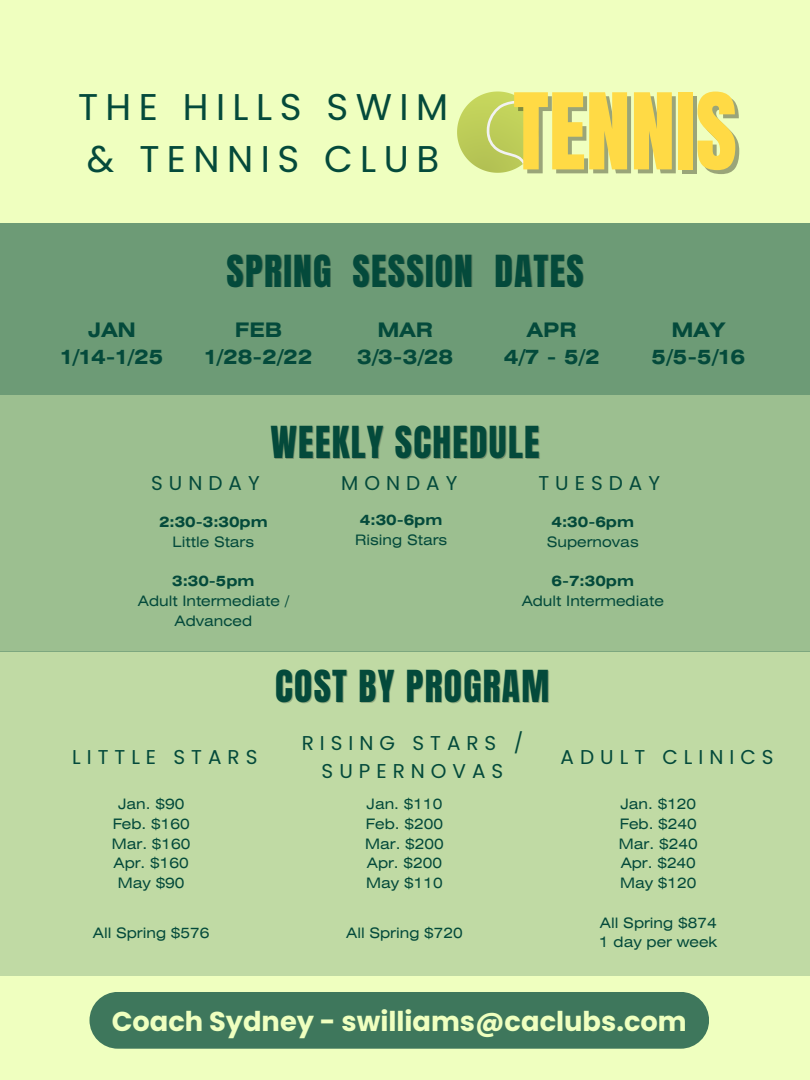
<style>
.page{position:relative;width:810px;height:1080px;background:#efffbf}
.page>*{position:absolute;margin:0;border:0;box-sizing:border-box;transform-origin:0 0}
.t1{font:89.81px "Anton";color:#ffda45}
.t2{font:37.5px "Anton";letter-spacing:.035em;color:#044a3b}
.t3{font:37.19px/51.9px "Poppins";letter-spacing:.2em;color:#044a3b}
.t4{font:700 27.31px "Poppins";color:#efffbf}
.t5{font:20px/27.6px "Poppins";letter-spacing:.3em;color:#044a3b;text-align:center}
.t6{font:700 20px "Helios Ext";color:#044a3b}
.t7{font:14.38px/19.7px "Helios Ext";color:#044a3b;text-align:center}
.t8{font:700 14.38px "Helios Ext";color:#044a3b}
.s1{color:rgb(0 0 0/.24)}
</style>
<div class="page">
<div style="left:0;top:223px;width:810px;height:172px;background:#6d9b76"></div>
<svg style="left:457px;top:91px;width:81px;height:82px"></svg>
<div style="left:0;top:395px;width:810px;height:256px;background:#9cbf90"></div>
<div style="left:0;top:651px;width:810px;height:325px;background:#c0daa4"></div>
<div style="left:89px;top:992px;width:620px;height:57px;background:#3e775c;border-radius:28px"></div>
<p class="t3" style="left:78px;top:81px;width:372px">THE HILLS SWIM &amp; TENNIS CLUB</p>
<h2 class="t1" style="left:513px;top:67px;width:225px">TENNIS</h2>
<p class="t6" style="left:88px;top:322px;width:50px">JAN</p>
<p class="t6" style="left:61px;top:350px;width:104px">1/14-1/25</p>
<h1 class="t2" style="left:227px;top:244px;width:106px">SPRING</h1>
<h2 class="t2" style="left:353px;top:244px;width:233px">SESSION <span class="s1">DATES</span></h2>
<p class="t6" style="left:235px;top:322px;width:49px">FEB</p>
<p class="t6" style="left:205px;top:350px;width:110px">1/28-2/22</p>
<p class="t6" style="left:377px;top:322px;width:57px">MAR</p>
<p class="t6" style="left:357px;top:350px;width:98px">3/3-3/28</p>
<p class="t6" style="left:527px;top:322px;width:51px">APR</p>
<p class="t6" style="left:504px;top:350px;width:98px">4/7 - 5/2</p>
<p class="t2" style="left:270px;top:416px;width:271px">WEEKLY SCHEDULE</p>
<h2 class="t6" style="left:671px;top:322px;width:55px">MAY</h2>
<p class="t6" style="left:652px;top:350px;width:95px">5/5-5/16</p>
<p class="t5" style="left:151px;top:470px;width:110px">SUNDAY</p>
<p class="t5" style="left:341px;top:470px;width:118px">MONDAY</p>
<p class="t5" style="left:538px;top:470px;width:123px">TUESDAY</p>
<p class="t8" style="left:159px;top:517px;width:110px">2:30-3:30pm</p>
<p class="t7" style="left:173px;top:533px;width:83px">Little Stars</p>
<p class="t8" style="left:172px;top:576px;width:84px">3:30-5pm</p>
<p class="t7" style="left:138px;top:592px;width:152px">Adult Intermediate /<br>Advanced</p>
<p class="t8" style="left:360px;top:515px;width:84px">4:30-6pm</p>
<p class="t7" style="left:355px;top:531px;width:94px">Rising Stars</p>
<p class="t8" style="left:552px;top:517px;width:84px">4:30-6pm</p>
<p class="t7" style="left:547px;top:533px;width:93px">Supernovas</p>
<p class="t8" style="left:552px;top:576px;width:84px">6-7:30pm</p>
<p class="t7" style="left:522px;top:592px;width:144px">Adult Intermediate</p>
<h3 class="t5" style="left:72px;top:743px;width:187px">LITTLE STARS</h3>
<p class="t7" style="left:118px;top:796px;width:68px">Jan. $90</p>
<p class="t7" style="left:113px;top:815px;width:79px">Feb. $160</p>
<p class="t7" style="left:112px;top:835px;width:80px">Mar. $160</p>
<p class="t7" style="left:114px;top:855px;width:77px">Apr. $160</p>
<p class="t7" style="left:118px;top:874px;width:68px">May $90</p>
<p class="t2" style="left:275px;top:659px;width:276px">COST BY PROGRAM</p>
<h3 class="t5" style="left:302px;top:729px;width:223px">RISING STARS /<br>SUPERNOVAS</h3>
<p class="t7" style="left:367px;top:796px;width:77px">Jan. $110</p>
<p class="t7" style="left:366px;top:815px;width:79px">Feb. $200</p>
<p class="t7" style="left:365px;top:835px;width:80px">Mar. $200</p>
<p class="t7" style="left:367px;top:855px;width:77px">Apr. $200</p>
<p class="t7" style="left:366px;top:874px;width:78px">May $110</p>
<p class="t7" style="left:93px;top:924px;width:118px">All Spring $576</p>
<p class="t7" style="left:346px;top:924px;width:118px">All Spring $720</p>
<h3 class="t5" style="left:561px;top:743px;width:215px">ADULT CLINICS</h3>
<p class="t7" style="left:620px;top:796px;width:77px">Jan. $120</p>
<p class="t7" style="left:620px;top:815px;width:79px">Feb. $240</p>
<h2 class="t7" style="left:619px;top:835px;width:80px">Mar. $240</h2>
<p class="t7" style="left:621px;top:855px;width:77px">Apr. $240</p>
<p class="t7" style="left:620px;top:874px;width:78px">May $120</p>
<p class="t7" style="left:600px;top:914px;width:118px">All Spring $874</p>
<p class="t7" style="left:599px;top:934px;width:120px">1 day per week</p>
<h3 class="t4" style="left:112px;top:1002px;width:577px">Coach Sydney - swilliams@caclubs.com</h3>
</div>
